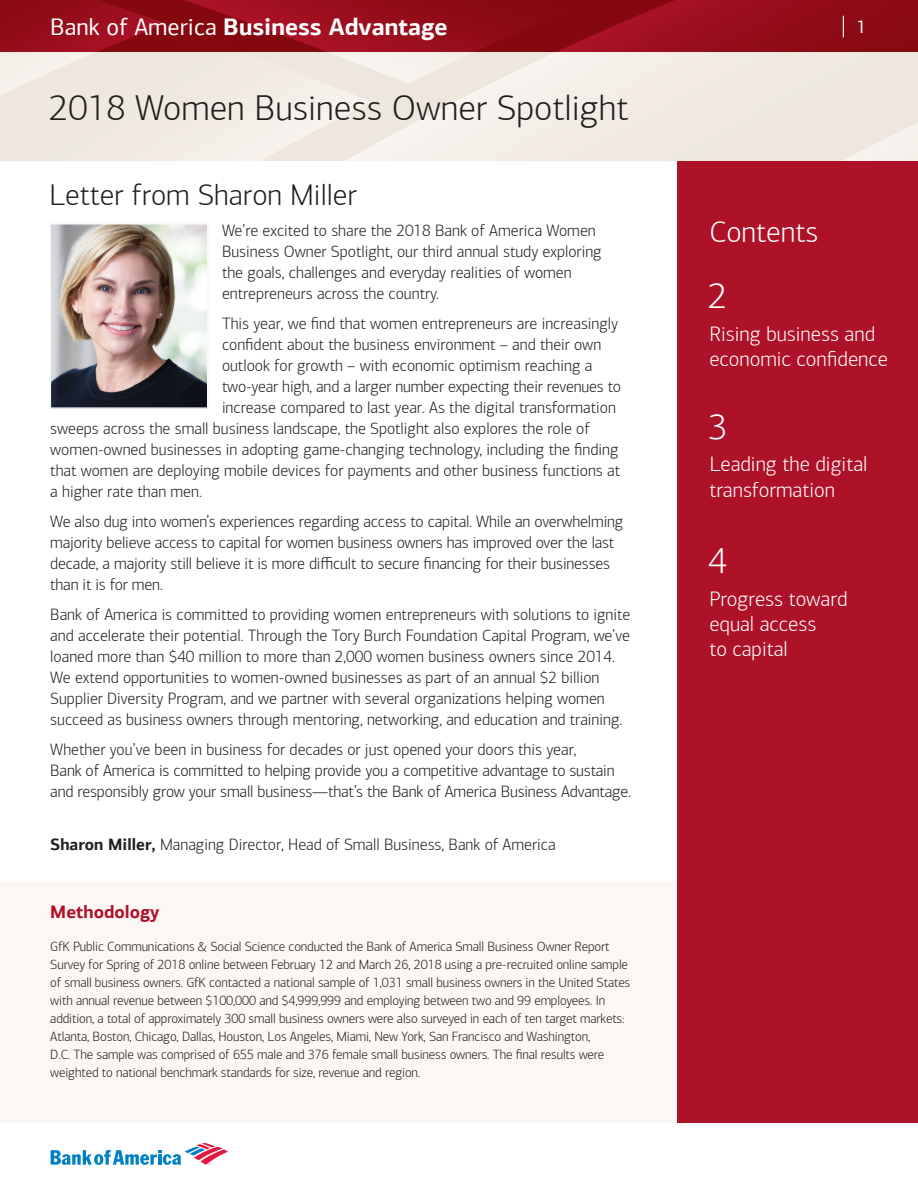
<style>
.page{position:relative;width:918px;height:1188px;background:#fff}
.page>*{position:absolute;margin:0;border:0;box-sizing:border-box;transform-origin:0 0}
.t1{font:300 36px "Connections";color:#231f20}
.t2{font:300 36px "Connections";color:#fff}
.t3{font:300 30px "Connections";color:#231f20}
.t4{font:300 30px "Connections";color:#fff}
.t5{font:700 24px "Connections";color:#fff}
.t6{font:300 21px/25.2px "Connections";color:#fff}
.t7{font:18.15px "Connections";color:#fff}
.t8{font:700 18px "Connections";color:#ae1229}
.t9{font:300 16.5px/21px "Connections";color:#231f20}
.t10{font:300 13.5px/18px "Connections";letter-spacing:-.01em;color:#231f20}
.s1{font-weight:400}
.s2{font-weight:700}
</style>
<div class="page">
<div style="left:1px;top:881px;width:716px;height:242px;background:#faf7f5"></div>
<img style="left:586px;top:0;width:332px;height:52px">
<img style="left:0;top:0;width:78px;height:52px">
<img style="left:78px;top:0;width:508px;height:52px">
<svg style="left:51px;top:1143px;width:176px;height:22px"></svg>
<svg style="left:843px;top:16px;width:1px;height:21px"></svg>
<div style="left:677px;top:161px;width:241px;height:962px;background:#ae1229"></div>
<img style="left:53px;top:226px;width:152px;height:180px">
<div style="left:50px;top:223px;width:158px;height:186px;border:2px solid #faf7f5"></div>
<h3 class="t5" style="left:50px;top:11px;width:399px"><span class="s1">Bank of America</span> Business Advantage</h3>
<p class="t7" style="left:856px;top:16px;width:11px">1</p>
<p class="t1" style="left:49px;top:88px;width:581px">2018 Women Business Owner Spotlight</p>
<p class="t3" style="left:49px;top:178px;width:309px">Letter from Sharon Miller</p>
<p class="t9" style="left:222px;top:220px;width:381px">We’re excited to share the 2018 Bank of America Women Business Owner Spotlight, our third annual study exploring the goals, challenges and everyday realities of women entrepreneurs across the country.</p>
<p class="t9" style="left:222px;top:313px;width:398px">This year, we find that women entrepreneurs are increasingly</p>
<p class="t9" style="left:222px;top:334px;width:381px">confident about the business environment – and their own</p>
<p class="t9" style="left:222px;top:355px;width:372px">outlook for growth – with economic optimism reaching a</p>
<p class="t9" style="left:222px;top:376px;width:401px">two-year high, and a larger number expecting their revenues to</p>
<p class="t9" style="left:222px;top:397px;width:395px">increase compared to last year. As the digital transformation</p>
<p class="t9" style="left:50px;top:418px;width:541px">sweeps across the small business landscape, the Spotlight also explores the role of</p>
<p class="t9" style="left:50px;top:439px;width:570px">women-owned businesses in adopting game-changing technology, including the finding</p>
<p class="t9" style="left:50px;top:460px;width:571px">that women are deploying mobile devices for payments and other business functions at</p>
<p class="t9" style="left:50px;top:481px;width:153px">a higher rate than men.</p>
<p class="t9" style="left:50px;top:511px;width:575px">We also dug into women’s experiences regarding access to capital. While an overwhelming majority believe access to capital for women business owners has improved over the last decade, a majority still believe it is more difficult to secure financing for their businesses than it is for men.</p>
<p class="t9" style="left:50px;top:604px;width:582px">Bank of America is committed to providing women entrepreneurs with solutions to ignite and accelerate their potential. Through the Tory Burch Foundation Capital Program, we’ve loaned more than $40 million to more than 2,000 women business owners since 2014.<br>We extend opportunities to women-owned businesses as part of an annual $2 billion Supplier Diversity Program, and we partner with several organizations helping women succeed as business owners through mentoring, networking, and education and training.</p>
<p class="t9" style="left:50px;top:739px;width:582px">Whether you’ve been in business for decades or just opened your doors this year,<br>Bank of America is committed to helping provide you a competitive advantage to sustain and responsibly grow your small business—that’s the Bank of America Business Advantage.</p>
<p class="t9" style="left:50px;top:834px;width:507px"><span class="s2">Sharon Miller,</span> Managing Director, Head of Small Business, Bank of America</p>
<p class="t8" style="left:50px;top:901px;width:111px">Methodology</p>
<p class="t10" style="left:50px;top:938px;width:582px">GfK Public Communications &amp; Social Science conducted the Bank of America Small Business Owner Report Survey for Spring of 2018 online between February 12 and March 26, 2018 using a pre-recruited online sample of small business owners. GfK contacted a national sample of 1,031 small business owners in the United States with annual revenue between $100,000 and $4,999,999 and employing between two and 99 employees. In addition, a total of approximately 300 small business owners were also surveyed in each of ten target markets:<br>Atlanta, Boston, Chicago, Dallas, Houston, Los Angeles, Miami, New York, San Francisco and Washington,<br>D.C. The sample was comprised of 655 male and 376 female small business owners. The final results were weighted to national benchmark standards for size, revenue and region.</p>
<p class="t4" style="left:709px;top:215px;width:111px">Contents</p>
<p class="t2" style="left:708px;top:275px;width:21px">2</p>
<p class="t6" style="left:709px;top:321px;width:180px">Rising business and economic confidence</p>
<p class="t2" style="left:708px;top:406px;width:21px">3</p>
<p class="t6" style="left:709px;top:452px;width:160px">Leading the digital transformation</p>
<p class="t2" style="left:708px;top:540px;width:21px">4</p>
<p class="t6" style="left:709px;top:586px;width:140px">Progress toward equal access<br>to capital</p>
</div>
